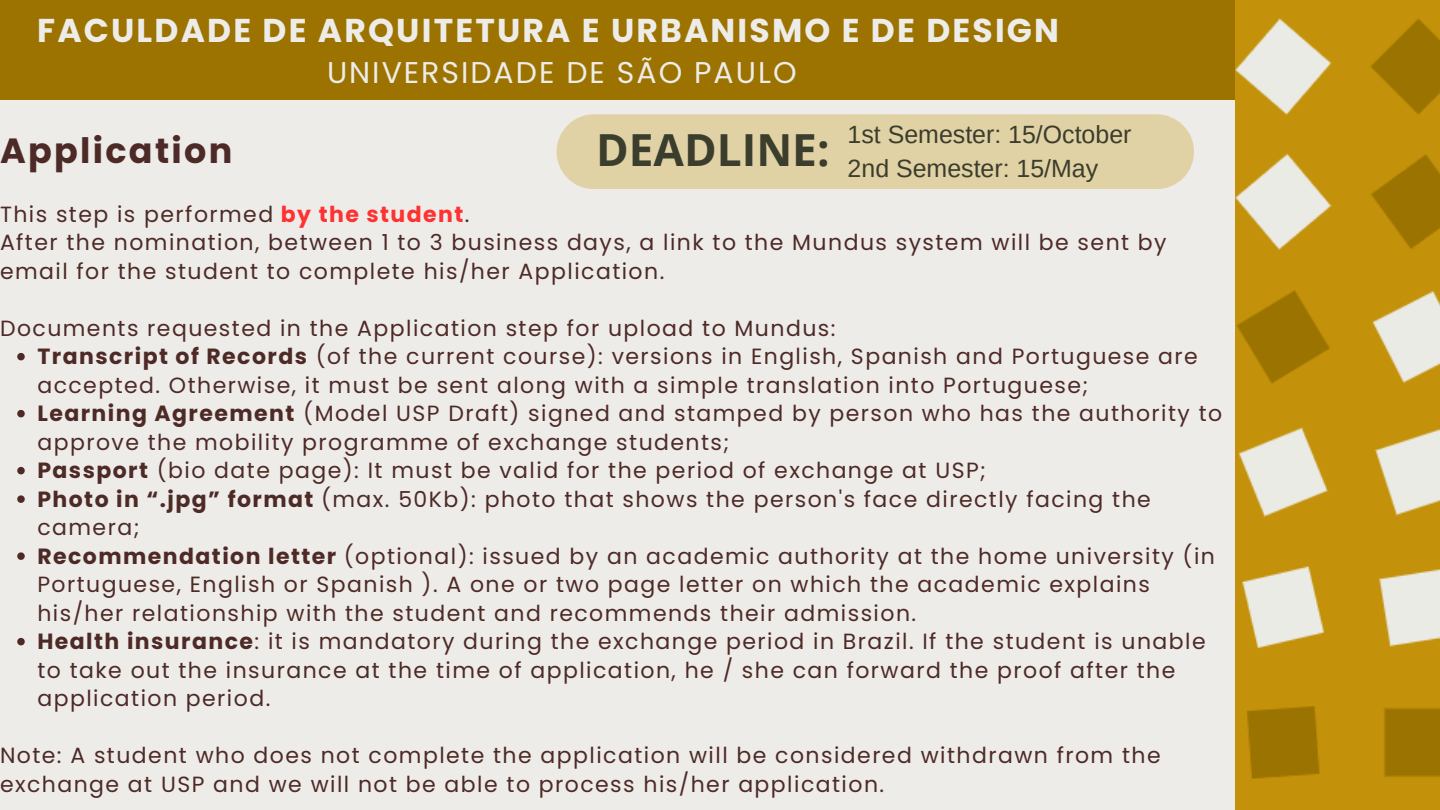
<style>
.page{position:relative;width:1440px;height:810px;background:#edece8}
.page>*{position:absolute;margin:0;border:0;box-sizing:border-box;transform-origin:0 0}
.t1{font:700 44.2px "Open Sans";color:#3b3d2d}
.t2{font:700 35px "Poppins";letter-spacing:.065em;color:#4e2a27}
.t3{font:700 33px "Poppins";letter-spacing:.065em;color:#edece8}
.t4{font:30px "Poppins";letter-spacing:.065em;color:#edece8}
.t5{font:24.9px/34.5px "Arimo";color:#3b3d2d}
.t6{font:22px/28.5px "Poppins";letter-spacing:.065em;color:#4e2a27}
.s1{font-weight:700;color:#ff3131}
.s2{font-weight:700}
</style>
<div class="page">
<svg style="left:17px;top:353px;width:8px;height:7px"></svg>
<svg style="left:17px;top:410px;width:8px;height:7px"></svg>
<svg style="left:17px;top:467px;width:8px;height:7px"></svg>
<svg style="left:17px;top:495px;width:8px;height:8px"></svg>
<svg style="left:17px;top:552px;width:8px;height:8px"></svg>
<svg style="left:17px;top:638px;width:8px;height:7px"></svg>
<div style="left:557px;top:114px;width:637px;height:75px;background:#e1d2a5;border-radius:37px"></div>
<div style="left:0;top:0;width:1440px;height:100px;background:#9c7301"></div>
<img style="left:1235px;top:0;width:205px;height:810px">
<p class="t3" style="left:37px;top:7px;width:1023px">FACULDADE DE ARQUITETURA E URBANISMO E DE DESIGN</p>
<p class="t4" style="left:327px;top:52px;width:471px">UNIVERSIDADE DE SÃO PAULO</p>
<p class="t2" style="left:0;top:126px;width:234px">Application</p>
<p class="t1" style="left:596px;top:119px;width:235px">DEADLINE:</p>
<p class="t5" style="left:848px;top:117px;width:285px">1st Semester: 15/October<br>2nd Semester: 15/May</p>
<p class="t6" style="left:0;top:200px;width:471px">This step is performed <span class="s1">by the student</span>.</p>
<h2 class="t6" style="left:0;top:228px;width:1168px">After the nomination, between 1 to 3 business days, a link to the Mundus system will be sent by email for the student to complete his/her Application.</h2>
<h4 class="t6" style="left:0;top:314px;width:837px">Documents requested in the Application step for upload to Mundus:</h4>
<h1 class="t6" style="left:37px;top:342px;width:1162px"><span class="s2">Transcript of Records</span> (of the current course): versions in English, Spanish and Portuguese are accepted. Otherwise, it must be sent along with a simple translation into Portuguese;</h1>
<h5 class="t6" style="left:37px;top:399px;width:1186px"><span class="s2">Learning Agreement</span> (Model USP Draft) signed and stamped by person who has the authority to approve the mobility programme of exchange students;</h5>
<h3 class="t6" style="left:37px;top:456px;width:950px"><span class="s2">Passport</span> (bio date page): It must be valid for the period of exchange at USP;</h3>
<p class="t6" style="left:37px;top:485px;width:1115px"><span class="s2">Photo in “.jpg” format</span> (max. 50Kb): photo that shows the person's face directly facing the camera;</p>
<p class="t6" style="left:37px;top:542px;width:1179px"><span class="s2">Recommendation letter</span> (optional): issued by an academic authority at the home university (in<br>Portuguese, English or Spanish ). A one or two page letter on which the academic explains his/her relationship with the student and recommends their admission.</p>
<p class="t6" style="left:37px;top:627px;width:1170px"><span class="s2">Health insurance</span>: it is mandatory during the exchange period in Brazil. If the student is unable to take out the insurance at the time of application, he / she can forward the proof after the application period.</p>
<p class="t6" style="left:0;top:741px;width:1162px">Note: A student who does not complete the application will be considered withdrawn from the exchange at USP and we will not be able to process his/her application.</p>
</div>
